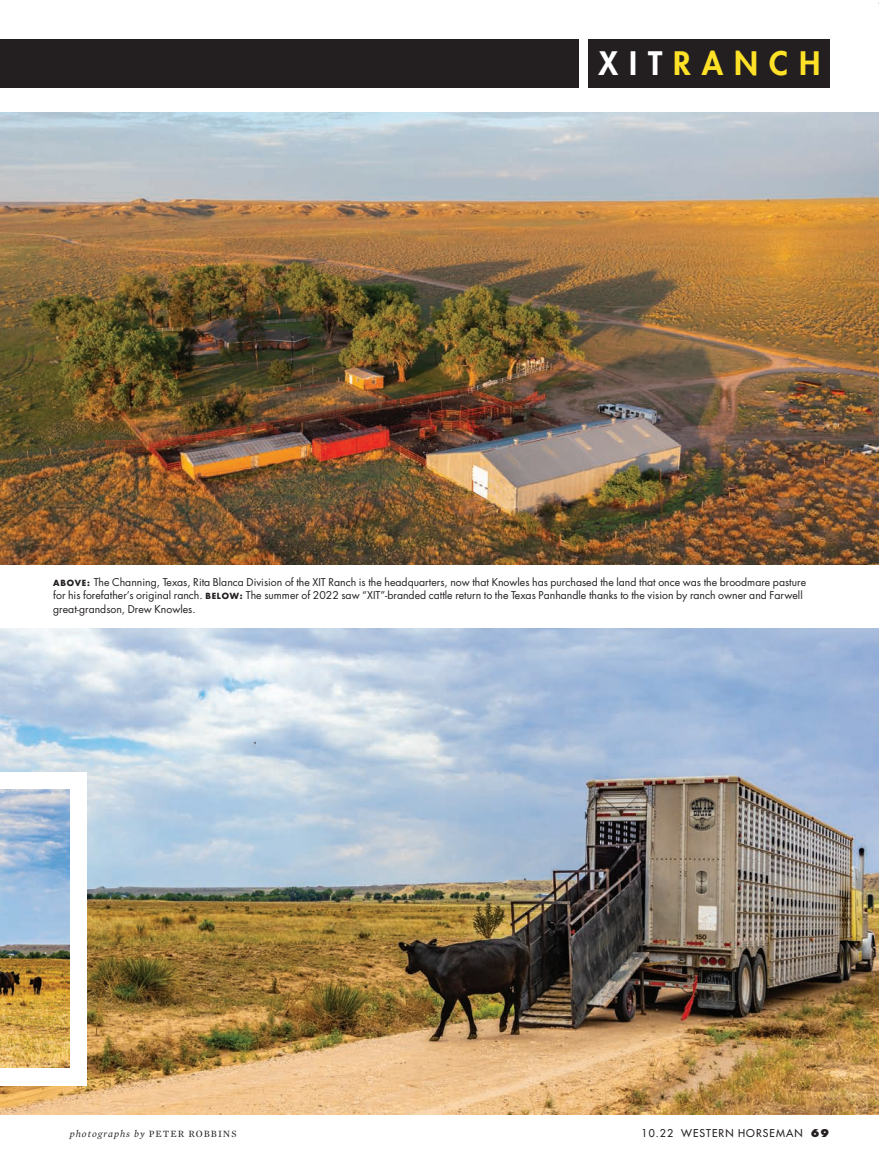
<style>
.page{position:relative;width:879px;height:1162px;background:#fff}
.page>*{position:absolute;margin:0;border:0;box-sizing:border-box;transform-origin:0 0}
.t1{font:800 31.5px "Futura Std";letter-spacing:.35em;color:#ffe227}
.t2{font:10.5px/13.5px "Futura Std";color:#231f20}
.t3{font:500 10.5px "Futura Std";letter-spacing:.1em;color:#231f20}
.t4{font:italic 9.75px "Mercury Text G1";letter-spacing:.1em;color:#231f20}
.s1{color:#fff}
.s2{font-weight:700;font-size:8.25px}
.s3{font-style:normal}
.s4{font-weight:800}
</style>
<div class="page">
<img style="left:1px;top:113px;width:877px;height:451px">
<img style="left:0;top:628px;width:878px;height:485px">
<div style="left:588px;top:39px;width:241px;height:48px;background:#231f20"></div>
<div style="left:0;top:771px;width:87px;height:314px;background:#fff"></div>
<div style="left:0;top:39px;width:579px;height:48px;background:#231f20"></div>
<img style="left:0;top:789px;width:70px;height:278px">
<h1 class="t1" style="left:598px;top:44px;width:223px"><span class="s1">XIT</span>RANCH</h1>
<p class="t2" style="left:53px;top:575px;width:754px"><span class="s2">ABOVE:</span> The Channing, Texas, Rita Blanca Division of the XIT Ranch is the headquarters, now that Knowles has purchased the land that once was the broodmare pasture for his forefather’s original ranch. <span class="s2">BELOW:</span> The summer of 2022 saw “XIT”-branded cattle return to the Texas Panhandle thanks to the vision by ranch owner and Farwell great-grandson, Drew Knowles.</p>
<p class="t4" style="left:70px;top:1126px;width:168px">photographs by <span class="s3">PETER ROBBINS</span></p>
<p class="t3" style="left:641px;top:1125px;width:189px">10.22 WESTERN HORSEMAN <span class="s4">69</span></p>
</div>
